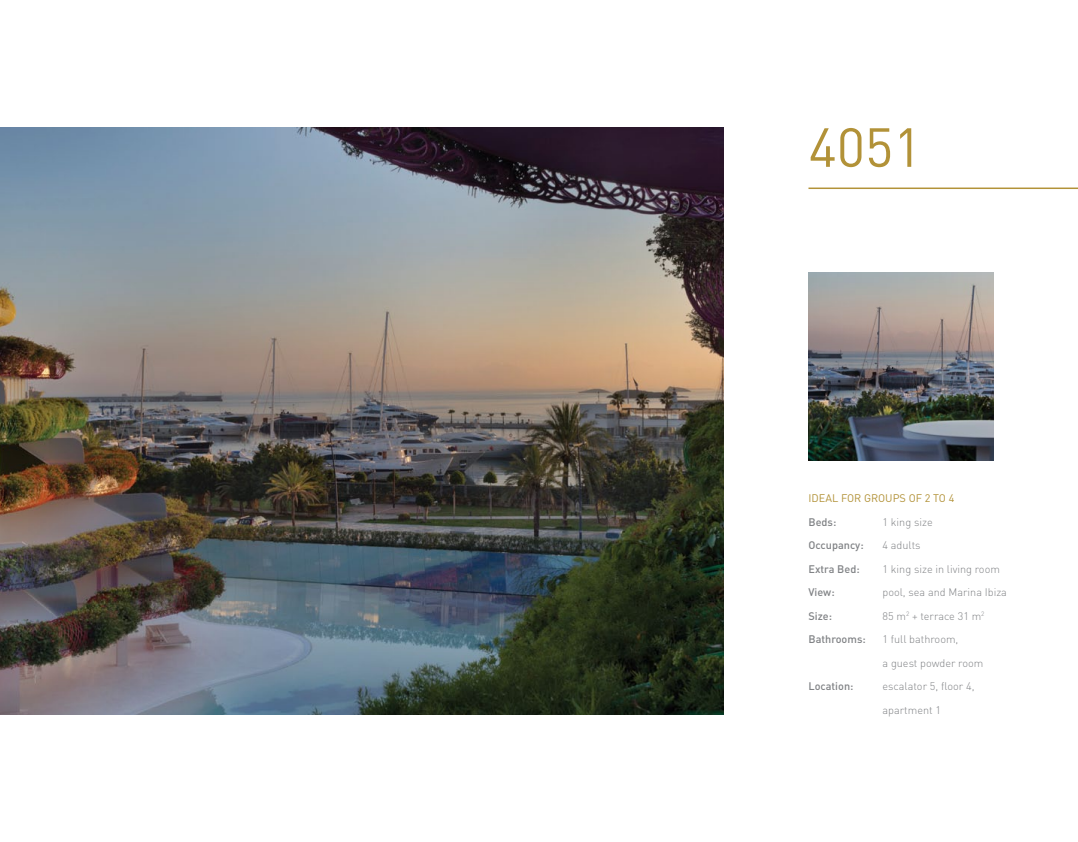
<style>
.page{position:relative;width:1078px;height:842px;background:#fff}
.page>*{position:absolute;margin:0;border:0;box-sizing:border-box;transform-origin:0 0}
.t1{font:54.2px "DIN Pro";color:#b29238}
.t2{font:300 10.9px/23.5px "DIN Pro";color:#808285}
.t3{font:500 10.9px "DIN Pro";color:#808285}
.t4{font:10.9px "DIN Pro";color:#b29238}
</style>
<div class="page">
<img style="left:0;top:128px;width:723px;height:586px">
<img style="left:808px;top:272px;width:185px;height:189px">
<hr style="left:808px;top:188px;width:269px;height:1px;background:#b29238">
<h1 class="t1" style="left:808px;top:110px;width:115px">4051</h1>
<p class="t4" style="left:808px;top:491px;width:147px">IDEAL FOR GROUPS OF 2 TO 4</p>
<p class="t3" style="left:808px;top:514px;width:29px">Beds:</p>
<p class="t2" style="left:882px;top:509px;width:52px">1 king size</p>
<p class="t3" style="left:808px;top:538px;width:57px">Occupancy:</p>
<p class="t2" style="left:882px;top:533px;width:40px">4 adults</p>
<p class="t3" style="left:808px;top:561px;width:53px">Extra Bed:</p>
<p class="t2" style="left:882px;top:556px;width:119px">1 king size in living room</p>
<p class="t3" style="left:808px;top:585px;width:28px">View:</p>
<p class="t2" style="left:882px;top:580px;width:126px">pool, sea and Marina Ibiza</p>
<p class="t3" style="left:808px;top:608px;width:25px">Size:</p>
<p class="t2" style="left:882px;top:603px;width:103px">85 m<sup>2</sup> + terrace 31 m<sup>2</sup></p>
<p class="t3" style="left:808px;top:632px;width:59px">Bathrooms:</p>
<p class="t2" style="left:882px;top:627px;width:102px">1 full bathroom,<br>a guest powder room</p>
<p class="t3" style="left:808px;top:679px;width:46px">Location:</p>
<p class="t2" style="left:882px;top:674px;width:93px">escalator 5, floor 4, apartment 1</p>
</div>
